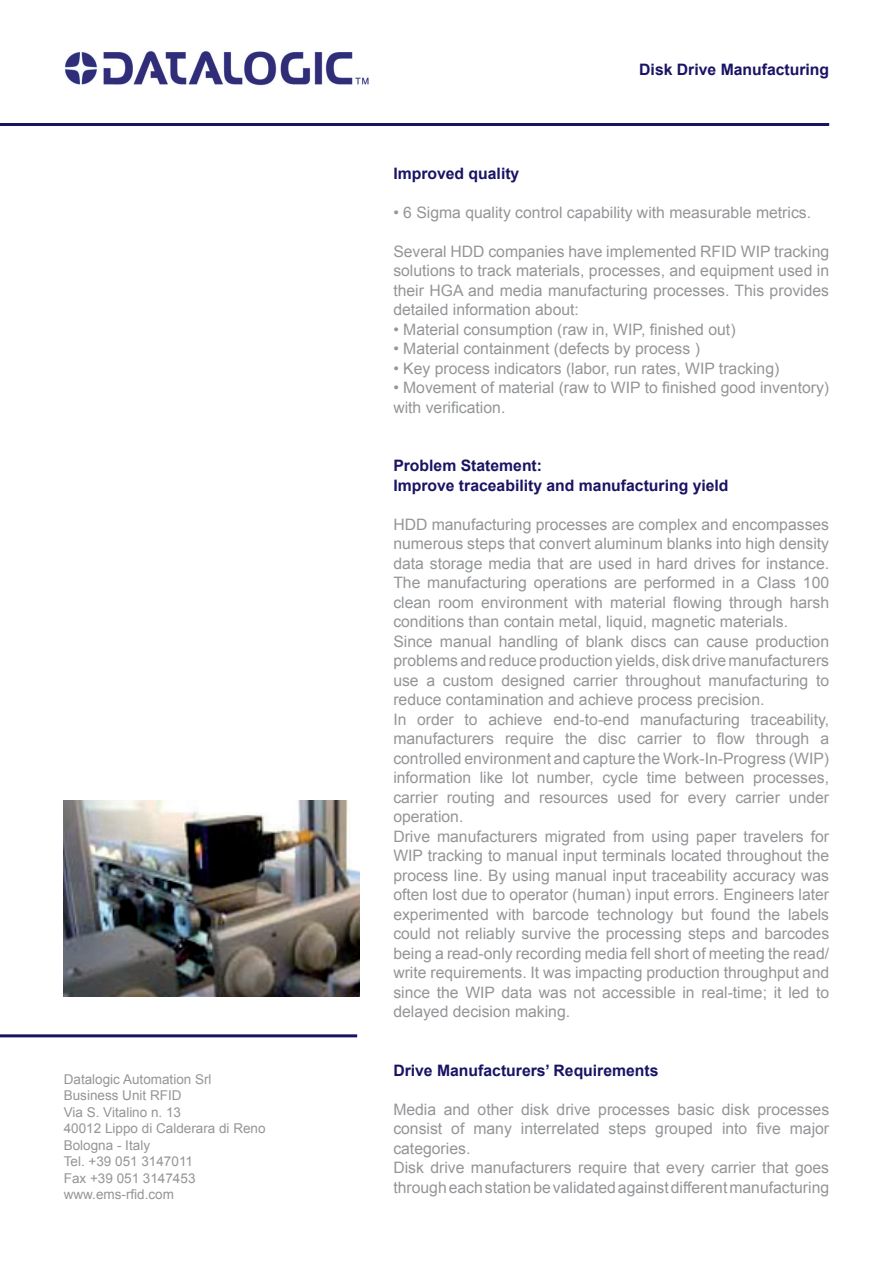
<style>
.page{position:relative;width:893px;height:1263px;background:#fff}
.page>*{position:absolute;margin:0;border:0;box-sizing:border-box;transform-origin:0 0}
.t1{font:15.75px/19.5px "Arial";color:#939598}
.t2{font:700 15.75px/19.5px "Arial";color:#191364}
.t3{font:13.5px/16.5px "Arial";color:#939598}
</style>
<div class="page">
<img style="left:65px;top:51px;width:304px;height:35px">
<hr style="left:0;top:123px;width:829px;height:3px;background:#191364">
<hr style="left:0;top:1034px;width:357px;height:3px;background:#191364">
<img style="left:64px;top:800px;width:295px;height:196px">
<p class="t3" style="left:64px;top:1071px;width:203px">Datalogic Automation Srl<br>Business Unit RFID<br>Via S. Vitalino n. 13<br>40012 Lippo di Calderara di Reno<br>Bologna - Italy<br>Tel. +39 051 3147011<br>Fax +39 051 3147453 www.ems-rfid.com</p>
<p class="t2" style="left:639px;top:60px;width:191px">Disk Drive Manufacturing</p>
<p class="t2" style="left:393px;top:163px;width:128px">Improved quality</p>
<p class="t1" style="left:393px;top:202px;width:419px">• 6 Sigma quality control capability with measurable metrics.</p>
<p class="t1" style="left:393px;top:241px;width:437px;text-align:justify">Several HDD companies have implemented RFID WIP tracking solutions to track materials, processes, and equipment used in their HGA and media manufacturing processes. This provides detailed information about:</p>
<p class="t1" style="left:393px;top:319px;width:344px">• Material consumption (raw in, WIP, finished out)</p>
<p class="t1" style="left:393px;top:339px;width:308px">• Material containment (defects by process )</p>
<p class="t1" style="left:393px;top:358px;width:387px">• Key process indicators (labor, run rates, WIP tracking)</p>
<p class="t1" style="left:393px;top:378px;width:437px">• Movement of material (raw to WIP to finished good inventory) with verification.</p>
<p class="t2" style="left:393px;top:456px;width:337px">Problem Statement:<br>Improve traceability and manufacturing yield</p>
<p class="t1" style="left:393px;top:514px;width:437px">HDD manufacturing processes are complex and encompasses numerous steps that convert aluminum blanks into high density data storage media that are used in hard drives for instance.<br>The manufacturing operations are performed in a Class 100 clean room environment with material flowing through harsh conditions than contain metal, liquid, magnetic materials.<br>Since manual handling of blank discs can cause production problems and reduce production yields, disk drive manufacturers use a custom designed carrier throughout manufacturing to reduce contamination and achieve process precision.<br>In order to achieve end-to-end manufacturing traceability, manufacturers require the disc carrier to flow through a controlled environment and capture the Work-In-Progress (WIP) information like lot number, cycle time between processes, carrier routing and resources used for every carrier under operation.<br>Drive manufacturers migrated from using paper travelers for WIP tracking to manual input terminals located throughout the process line. By using manual input traceability accuracy was often lost due to operator (human) input errors. Engineers later experimented with barcode technology but found the labels could not reliably survive the processing steps and barcodes being a read-only recording media fell short of meeting the read/ write requirements. It was impacting production throughput and since the WIP data was not accessible in real-time; it led to delayed decision making.</p>
<p class="t2" style="left:393px;top:1060px;width:267px">Drive Manufacturers’ Requirements</p>
<p class="t1" style="left:393px;top:1099px;width:437px">Media and other disk drive processes basic disk processes consist of many interrelated steps grouped into five major categories.<br>Disk drive manufacturers require that every carrier that goes through each station be validated against different manufacturing</p>
</div>
